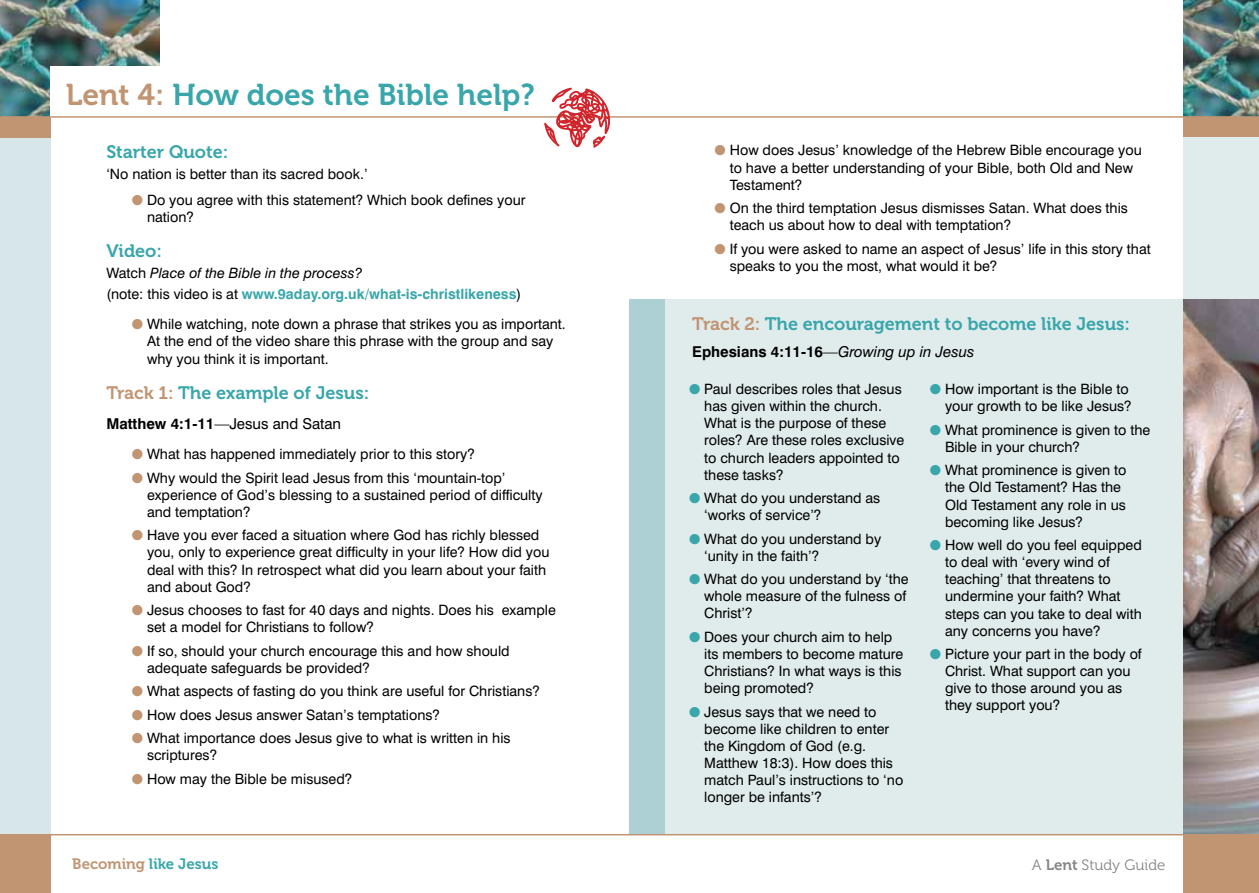
<style>
.page{position:relative;width:1259px;height:893px;background:#fff}
.page>*{position:absolute;margin:0;border:0;box-sizing:border-box;transform-origin:0 0}
.t1{font:30px "Museo 700";color:#38a6aa}
.t2{font:18px "Museo 700";color:#38a6aa}
.t3{font:italic 15px "Swiss 721 BT";color:#000}
.t4{font:15px "Swiss 721 BT";color:#000}
.t5{font:15px "Museo 700";color:#38a6aa}
.t6{font:15px "Museo 300";color:#848688}
.t7{font:14.25px/17.1px "Swiss 721 BT";color:#000}
.t8{font:700 14.25px/21.3px "Swiss 721 BT";color:#38a6aa}
.s1{color:#c19472}
.s2{font-weight:400;color:#000}
.s3{font-weight:400;font-style:italic;color:#000}
.s4{font-weight:700}
.s5{font-weight:700;font-style:normal}
.s6{color:#38a6aa}
.s7{font-family:"Museo 700"}
</style>
<div class="page">
<div style="left:629px;top:299px;width:630px;height:535px;background:#e0ebec"></div>
<div style="left:629px;top:299px;width:35px;height:534px;background:#acd0d3"></div>
<div style="left:1183px;top:67px;width:76px;height:715px;background:#e0ebec"></div>
<div style="left:0;top:136px;width:51px;height:715px;background:#d7e6e8"></div>
<img style="left:1183px;top:0;width:76px;height:116px">
<img style="left:0;top:0;width:159px;height:116px">
<img style="left:1183px;top:299px;width:76px;height:535px">
<div style="left:51px;top:66px;width:119px;height:55px;background:#fff"></div>
<div style="left:0;top:835px;width:51px;height:58px;background:#c19472"></div>
<div style="left:1183px;top:835px;width:76px;height:58px;background:#c19472"></div>
<div style="left:0;top:118px;width:51px;height:20px;background:#c19472"></div>
<hr style="left:0;top:116px;width:1259px;height:2px;background:#c19472">
<div style="left:1183px;top:117px;width:76px;height:19px;background:#c19472"></div>
<hr style="left:0;top:834px;width:1259px;height:1px;background:#c19472">
<svg style="left:544px;top:88px;width:66px;height:60px"></svg>
<h1 class="t1" style="left:66px;top:78px;width:470px"><span class="s1">Lent 4:</span> How does the Bible help?</h1>
<p class="t2" style="left:106px;top:142px;width:123px">Starter Quote:</p>
<p class="t7" style="left:106px;top:166px;width:263px">‘No nation is better than its sacred book.’</p>
<p class="t7" style="left:147px;top:191px;width:380px;text-indent:-15px"><span class="s1">●</span> Do you agree with this statement? Which book defines your nation?</p>
<p class="t2" style="left:106px;top:240px;width:57px">Video:</p>
<p class="t8" style="left:106px;top:262px;width:416px"><span class="s2">Watch</span> <span class="s3">Place of the Bible in the process?<br></span><span class="s2">(note: this video is at</span> www.9aday.org.uk/what-is-christlikeness<span class="s2">)</span></p>
<p class="t7" style="left:147px;top:315px;width:420px;line-height:17.5px;text-indent:-15px"><span class="s1">●</span> While watching, note down a phrase that strikes you as important.<br>At the end of the video share this phrase with the group and say why you think it is important.</p>
<p class="t2" style="left:106px;top:382px;width:264px"><span class="s1">Track 1:</span> The example of Jesus:</p>
<p class="t4" style="left:106px;top:415px;width:236px"><span class="s4">Matthew 4:1-11</span>—Jesus and Satan</p>
<p class="t7" style="left:132px;top:445px;width:344px"><span class="s1">●</span> What has happened immediately prior to this story?</p>
<p class="t7" style="left:147px;top:469px;width:397px;text-indent:-15px"><span class="s1">●</span> Why would the Spirit lead Jesus from this ‘mountain-top’ experience of God’s blessing to a sustained period of difficulty and temptation?</p>
<p class="t7" style="left:147px;top:527px;width:404px;text-indent:-15px"><span class="s1">●</span> Have you ever faced a situation where God has richly blessed you, only to experience great difficulty in your life? How did you deal with this? In retrospect what did you learn about your faith and about God?</p>
<p class="t7" style="left:147px;top:601px;width:410px;text-indent:-15px"><span class="s1">●</span> Jesus chooses to fast for 40 days and nights. Does his example set a model for Christians to follow?</p>
<p class="t7" style="left:147px;top:642px;width:364px;text-indent:-15px"><span class="s1">●</span> If so, should your church encourage this and how should adequate safeguards be provided?</p>
<p class="t7" style="left:132px;top:682px;width:409px"><span class="s1">●</span> What aspects of fasting do you think are useful for Christians?</p>
<p class="t7" style="left:132px;top:706px;width:310px"><span class="s1">●</span> How does Jesus answer Satan’s temptations?</p>
<p class="t7" style="left:147px;top:729px;width:365px;text-indent:-15px"><span class="s1">●</span> What importance does Jesus give to what is written in his scriptures?</p>
<p class="t7" style="left:132px;top:770px;width:222px"><span class="s1">●</span> How may the Bible be misused?</p>
<p class="t7" style="left:730px;top:142px;width:414px;text-indent:-15px"><span class="s1">●</span> How does Jesus’ knowledge of the Hebrew Bible encourage you to have a better understanding of your Bible, both Old and New<br>Testament?</p>
<p class="t7" style="left:730px;top:199px;width:400px;text-indent:-15px"><span class="s1">●</span> On the third temptation Jesus dismisses Satan. What does this teach us about how to deal with temptation?</p>
<p class="t7" style="left:730px;top:240px;width:422px;text-indent:-15px"><span class="s1">●</span> If you were asked to name an aspect of Jesus’ life in this story that speaks to you the most, what would it be?</p>
<p class="t2" style="left:692px;top:314px;width:439px"><span class="s1">Track 2:</span> The encouragement to become like Jesus:</p>
<p class="t3" style="left:692px;top:342px;width:284px"><span class="s5">Ephesians 4:11-16</span>—Growing up in Jesus</p>
<p class="t7" style="left:704px;top:380px;width:201px;text-indent:-15px"><span class="s6">●</span> Paul describes roles that Jesus has given within the church.<br>What is the purpose of these roles? Are these roles exclusive to church leaders appointed to these tasks?</p>
<p class="t7" style="left:704px;top:489px;width:178px;text-indent:-15px"><span class="s6">●</span> What do you understand as ‘works of service’?</p>
<p class="t7" style="left:704px;top:530px;width:178px;text-indent:-15px"><span class="s6">●</span> What do you understand by ‘unity in the faith’?</p>
<p class="t7" style="left:704px;top:571px;width:206px;text-indent:-15px"><span class="s6">●</span> What do you understand by ‘the whole measure of the fulness of<br>Christ’?</p>
<p class="t7" style="left:704px;top:628px;width:201px;text-indent:-15px"><span class="s6">●</span> Does your church aim to help its members to become mature<br>Christians? In what ways is this being promoted?</p>
<p class="t7" style="left:704px;top:703px;width:201px;text-indent:-15px"><span class="s6">●</span> Jesus says that we need to become like children to enter the Kingdom of God (e.g.<br>Matthew 18:3). How does this match Paul’s instructions to ‘no longer be infants’?</p>
<p class="t7" style="left:930px;top:380px;width:203px;text-align:right"><span class="s6">●</span> How important is the Bible to your growth to be like Jesus?</p>
<p class="t7" style="left:945px;top:421px;width:207px;text-indent:-15px"><span class="s6">●</span> What prominence is given to the<br>Bible in your church?</p>
<p class="t7" style="left:945px;top:462px;width:183px;text-indent:-15px"><span class="s6">●</span> What prominence is given to the Old Testament? Has the<br>Old Testament any role in us becoming like Jesus?</p>
<p class="t7" style="left:945px;top:536px;width:198px;text-indent:-15px"><span class="s6">●</span> How well do you feel equipped to deal with ‘every wind of teaching’ that threatens to undermine your faith? What steps can you take to deal with any concerns you have?</p>
<p class="t7" style="left:945px;top:645px;width:198px;text-indent:-15px"><span class="s6">●</span> Picture your part in the body of<br>Christ. What support can you give to those around you as they support you?</p>
<p class="t5" style="left:72px;top:856px;width:148px"><span class="s1">Becoming</span> like Jesus</p>
<p class="t6" style="left:1031px;top:857px;width:135px">A <span class="s7">Lent</span> Study Guide</p>
</div>
